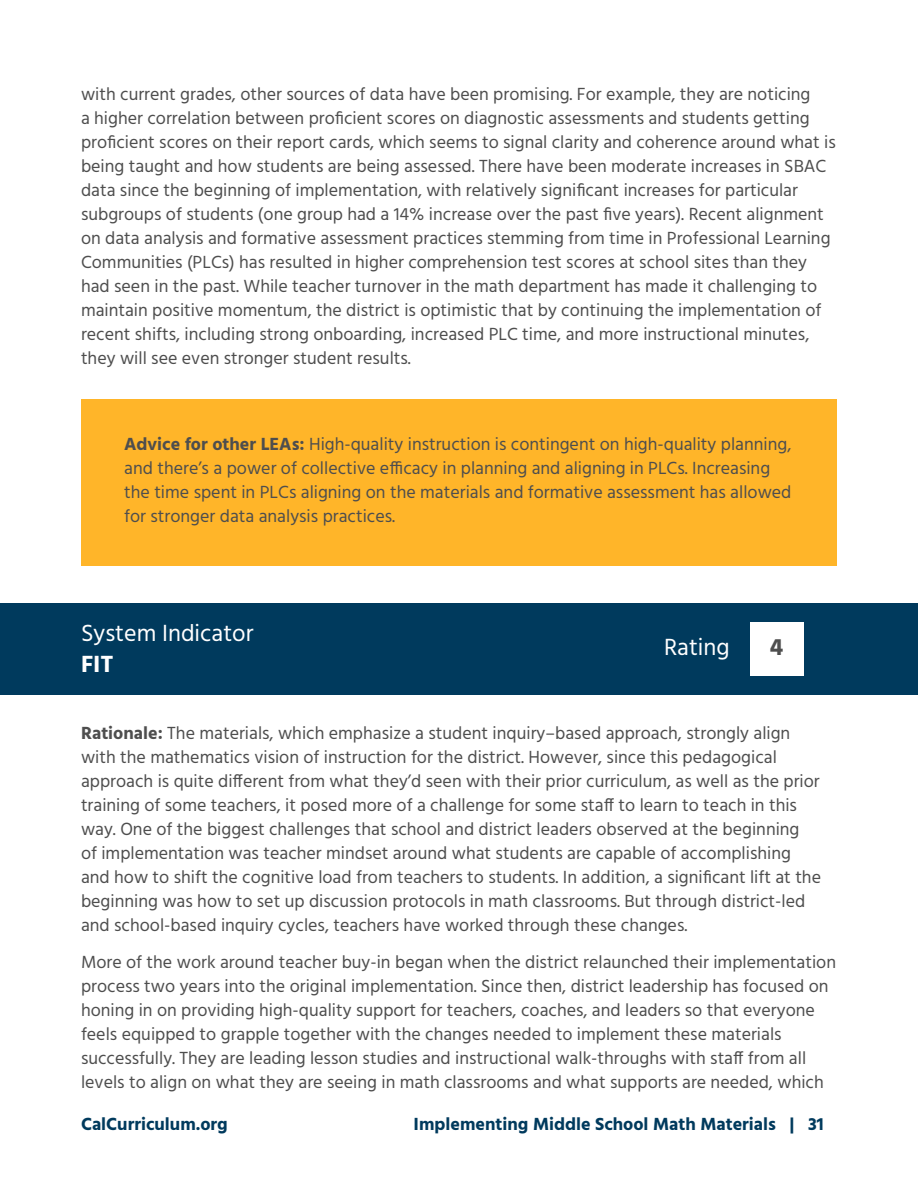
<style>
.page{position:relative;width:918px;height:1188px;background:#fff}
.page>*{position:absolute;margin:0;border:0;box-sizing:border-box;transform-origin:0 0}
.t1{font:24px "Hind";color:#fff}
.t2{font:700 24px "Hind";color:#fff}
.t3{font:700 24px "Hind";color:#4e4e4e}
.t4{font:18px/24px "Hind";color:#4e4e4e}
.t5{font:700 18px "Hind";color:#003a5d}
.s1{font-weight:700}
</style>
<div class="page">
<div style="left:81px;top:400px;width:756px;height:166px;background:#ffb529"></div>
<div style="left:0;top:604px;width:918px;height:91px;background:#003a5d"></div>
<div style="left:750px;top:622px;width:54px;height:54px;background:#fff"></div>
<p class="t4" style="left:81px;top:83px;width:756px">with current grades, other sources of data have been promising. For example, they are noticing<br>a higher correlation between proficient scores on diagnostic assessments and students getting proficient scores on their report cards, which seems to signal clarity and coherence around what is being taught and how students are being assessed. There have been moderate increases in SBAC data since the beginning of implementation, with relatively significant increases for particular subgroups of students (one group had a 14% increase over the past five years). Recent alignment on data analysis and formative assessment practices stemming from time in Professional Learning Communities (PLCs) has resulted in higher comprehension test scores at school sites than they had seen in the past. While teacher turnover in the math department has made it challenging to maintain positive momentum, the district is optimistic that by continuing the implementation of recent shifts, including strong onboarding, increased PLC time, and more instructional minutes, they will see even stronger student results.</p>
<p class="t4" style="left:124px;top:433px;width:669px"><span class="s1">Advice for other LEAs:</span> High-quality instruction is contingent on high-quality planning, and there’s a power of collective efficacy in planning and aligning in PLCs. Increasing the time spent in PLCs aligning on the materials and formative assessment has allowed for stronger data analysis practices.</p>
<h1 class="t1" style="left:81px;top:617px;width:174px">System Indicator</h1>
<h1 class="t2" style="left:81px;top:650px;width:34px">FIT</h1>
<h1 class="t1" style="left:664px;top:631px;width:67px">Rating</h1>
<h1 class="t3" style="left:770px;top:633px;width:15px">4</h1>
<p class="t4" style="left:81px;top:722px;width:742px"><span class="s1">Rationale:</span> The materials, which emphasize a student inquiry–based approach, strongly align with the mathematics vision of instruction for the district. However, since this pedagogical approach is quite different from what they’d seen with their prior curriculum, as well as the prior training of some teachers, it posed more of a challenge for some staff to learn to teach in this way. One of the biggest challenges that school and district leaders observed at the beginning<br>of implementation was teacher mindset around what students are capable of accomplishing and how to shift the cognitive load from teachers to students. In addition, a significant lift at the beginning was how to set up discussion protocols in math classrooms. But through district-led and school-based inquiry cycles, teachers have worked through these changes.</p>
<p class="t4" style="left:81px;top:951px;width:757px">More of the work around teacher buy-in began when the district relaunched their implementation process two years into the original implementation. Since then, district leadership has focused on honing in on providing high-quality support for teachers, coaches, and leaders so that everyone feels equipped to grapple together with the changes needed to implement these materials successfully. They are leading lesson studies and instructional walk-throughs with staff from all levels to align on what they are seeing in math classrooms and what supports are needed, which</p>
<p class="t5" style="left:81px;top:1113px;width:148px">CalCurriculum.org</p>
<p class="t5" style="left:414px;top:1113px;width:411px">Implementing Middle School Math Materials | 31</p>
</div>
